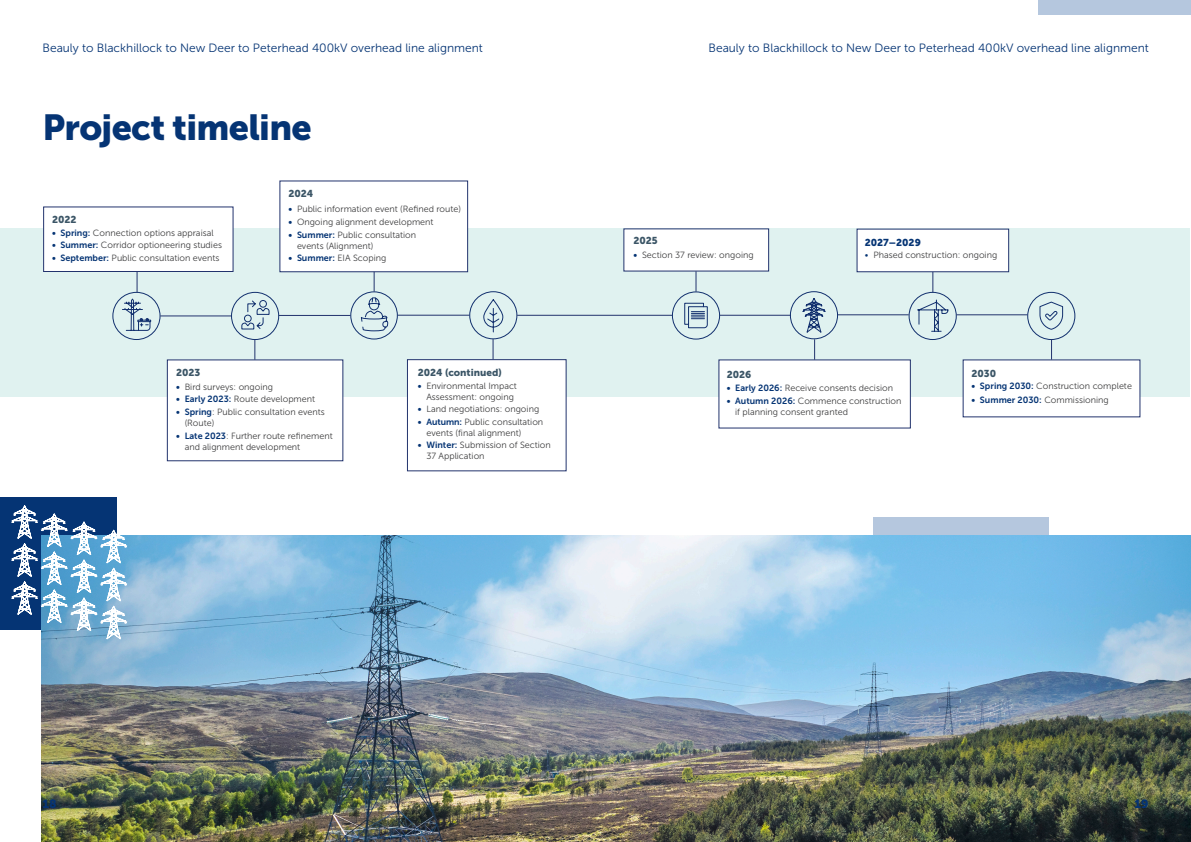
<style>
.page{position:relative;width:1191px;height:842px;background:#fff}
.page>*{position:absolute;margin:0;border:0;box-sizing:border-box;transform-origin:0 0}
.Page_Title{font:36px "Museo Sans 900";letter-spacing:-.02em;color:#053474}
.t1{font:12px "Museo Sans 300";color:#053474}
.t2{font:12px "Museo Sans 900";color:#053474}
.Intro_Para{font:10px "Museo Sans 900";color:#3b5566}
.Body_Text{font:10px "Museo Sans 900";color:#053474}
.t3{font:9px/10.4px "Museo Sans 300";color:#3e3e3f}
.s1{font-family:"Museo Sans 700";color:#053474}
.s2{font-family:"Museo Sans Rounded 700";color:#053474}
.s3{color:#053474}
</style>
<div class="page">
<div style="left:0;top:229px;width:1190px;height:168px;background:#e0f2f0"></div>
<div style="left:167px;top:360px;width:176px;height:101px;background:#fff"></div>
<div style="left:407px;top:359px;width:159px;height:112px;background:#fff;border:1px solid #22336d"></div>
<div style="left:43px;top:207px;width:190px;height:65px;background:#fff;border:1px solid #22336d"></div>
<div style="left:280px;top:181px;width:188px;height:91px;background:#fff;border:1px solid #22336d"></div>
<div style="left:0;top:497px;width:116px;height:133px;background:#053474"></div>
<svg style="left:231px;top:292px;width:48px;height:68px"></svg>
<svg style="left:112px;top:272px;width:48px;height:68px"></svg>
<hr style="left:160px;top:316px;width:71px;height:1px;background:#22336d">
<hr style="left:279px;top:315px;width:71px;height:1px;background:#22336d">
<hr style="left:397px;top:315px;width:72px;height:1px;background:#22336d">
<svg style="left:469px;top:291px;width:48px;height:68px"></svg>
<svg style="left:350px;top:272px;width:48px;height:67px"></svg>
<hr style="left:517px;top:315px;width:155px;height:1px;background:#22336d">
<div style="left:623px;top:229px;width:146px;height:42px;background:#fff"></div>
<div style="left:718px;top:360px;width:192px;height:68px;background:#fff"></div>
<svg style="left:672px;top:271px;width:48px;height:69px"></svg>
<div style="left:963px;top:360px;width:177px;height:57px;background:#fff"></div>
<div style="left:856px;top:229px;width:153px;height:43px;background:#fff;border:1px solid #22336d"></div>
<svg style="left:908px;top:271px;width:48px;height:69px"></svg>
<svg style="left:1027px;top:292px;width:48px;height:68px"></svg>
<hr style="left:720px;top:315px;width:71px;height:1px;background:#22336d">
<hr style="left:837px;top:315px;width:71px;height:1px;background:#22336d">
<div style="left:873px;top:517px;width:175px;height:93px;background:#b5c7de"></div>
<hr style="left:956px;top:315px;width:71px;height:1px;background:#22336d">
<div style="left:1038px;top:0;width:153px;height:14px;background:#b5c7de"></div>
<img style="left:42px;top:536px;width:1149px;height:306px">
<svg style="left:790px;top:291px;width:48px;height:69px"></svg>
<svg style="left:11px;top:502px;width:116px;height:139px"></svg>
<h2 class="t1" style="left:43px;top:41px;width:442px">Beauly to Blackhillock to New Deer to Peterhead 400kV overhead line alignment</h2>
<h2 class="t1" style="left:708px;top:41px;width:442px">Beauly to Blackhillock to New Deer to Peterhead 400kV overhead line alignment</h2>
<p class="Page_Title" style="left:43px;top:107px;width:271px">Project timeline</p>
<p class="Intro_Para" style="left:52px;top:214px;width:26px">2022</p>
<p class="t3" style="left:52px;top:227px;width:163px"><span class="s1">• Spring:</span> Connection options appraisal</p>
<p class="t3" style="left:52px;top:240px;width:171px"><span class="s1">• Summer:</span> Corridor optioneering studies</p>
<p class="t3" style="left:52px;top:253px;width:169px"><span class="s1">• September:</span> Public consultation events</p>
<p class="Intro_Para" style="left:288px;top:188px;width:26px">2024</p>
<p class="t3" style="left:288px;top:204px;width:174px"><span class="s1">•</span> Public information event (Refined route)</p>
<p class="t3" style="left:288px;top:217px;width:147px"><span class="s1">•</span> Ongoing alignment development</p>
<p class="t3" style="left:288px;top:230px;width:129px"><span class="s1">• Summer:</span> Public consultation</p>
<p class="t3" style="left:297px;top:240px;width:78px">events (Alignment)</p>
<p class="t3" style="left:288px;top:253px;width:99px"><span class="s1">• Summer:</span> EIA Scoping</p>
<p class="Intro_Para" style="left:176px;top:367px;width:26px">2023</p>
<p class="t3" style="left:176px;top:381px;width:98px"><span class="s1">•</span> Bird surveys: ongoing</p>
<p class="t3" style="left:176px;top:394px;width:141px"><span class="s1">• Early 2023:</span> Route development</p>
<p class="t3" style="left:185px;top:407px;width:142px;line-height:10.8px;text-indent:-9px"><span class="s1">• Spring</span>: Public consultation events (Route)</p>
<p class="t3" style="left:185px;top:430px;width:149px;line-height:10.8px;text-indent:-9px"><span class="s1">• Late 2023</span>: Further route refinement and alignment development</p>
<p class="Intro_Para" style="left:418px;top:367px;width:85px">2024 (continued)</p>
<p class="t3" style="left:426px;top:381px;width:92px;text-indent:-9px"><span class="s1">•</span> Environmental Impact<br>Assessment: ongoing</p>
<p class="t3" style="left:418px;top:404px;width:123px"><span class="s1">•</span> Land negotiations: ongoing</p>
<p class="t3" style="left:426px;top:417px;width:118px;text-indent:-9px"><span class="s1">•</span> <span class="s2">Autumn</span><span class="s1">:</span> Public consultation events (final alignment)</p>
<p class="t3" style="left:426px;top:440px;width:126px;text-indent:-9px"><span class="s1">• Winter:</span> Submission of Section<br>37 Application</p>
<p class="Intro_Para" style="left:633px;top:235px;width:26px">2025</p>
<p class="t3" style="left:633px;top:250px;width:122px"><span class="s1">•</span> Section 37 review: ongoing</p>
<p class="Body_Text" style="left:865px;top:236px;width:57px">2027–2029</p>
<p class="t3" style="left:865px;top:250px;width:134px"><span class="s3">•</span> Phased construction: ongoing</p>
<p class="Intro_Para" style="left:726px;top:369px;width:26px">2026</p>
<p class="t3" style="left:726px;top:383px;width:168px"><span class="s1">• Early 2026:</span> Receive consents decision</p>
<p class="t3" style="left:735px;top:396px;width:168px;line-height:10.8px;text-indent:-9px"><span class="s1">• Autumn 2026:</span> Commence construction if planning consent granted</p>
<p class="Intro_Para" style="left:971px;top:367px;width:26px">2030</p>
<p class="t3" style="left:971px;top:381px;width:162px"><span class="s1">• Spring 2030:</span> Construction complete</p>
<p class="t3" style="left:971px;top:395px;width:139px"><span class="s1">• Summer 2030:</span> Commissioning</p>
<h2 class="t2" style="left:43px;top:797px;width:16px">18</h2>
<h2 class="t2" style="left:1134px;top:797px;width:16px">19</h2>
</div>
